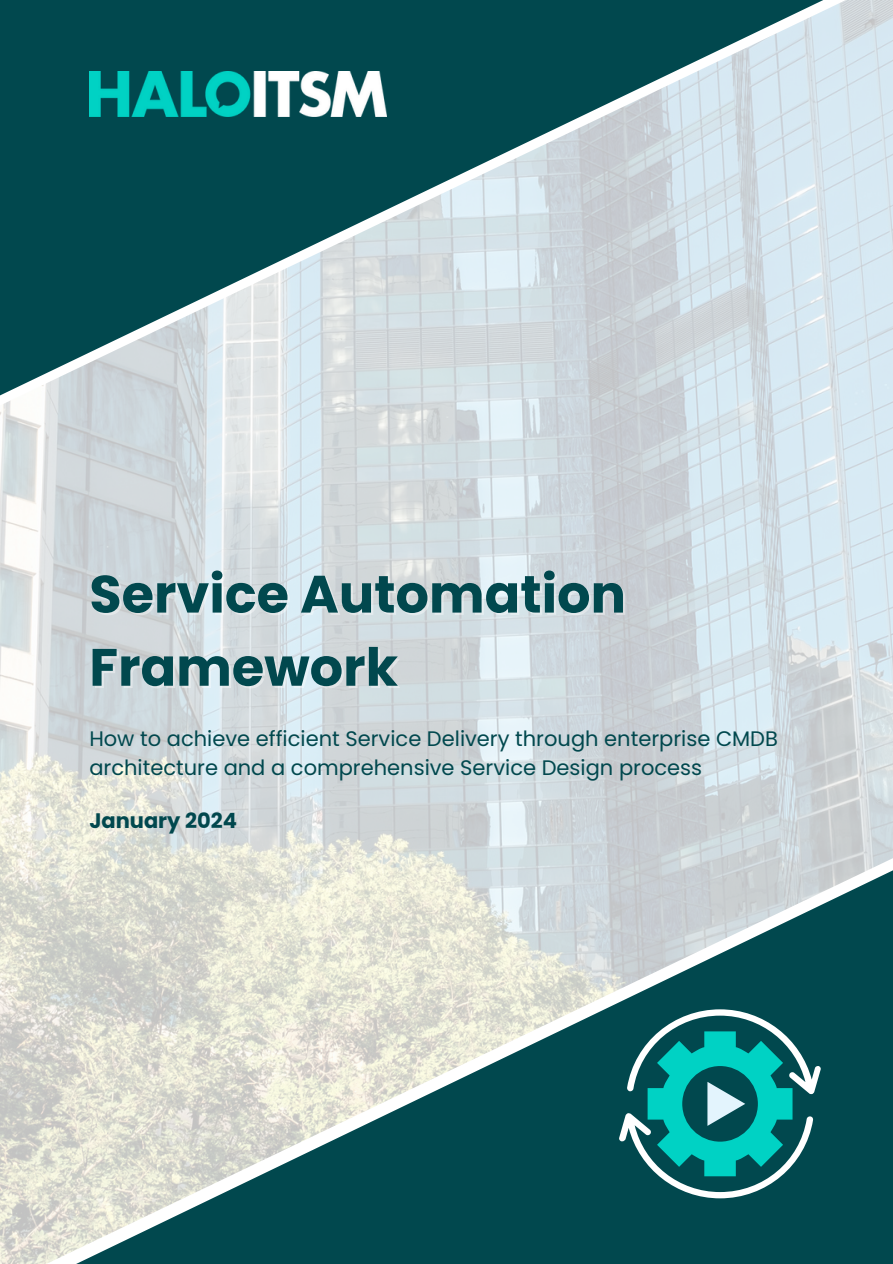
<style>
.page{position:relative;width:893px;height:1264px;background:#fff}
.page>*{position:absolute;margin:0;border:0;box-sizing:border-box;transform-origin:0 0}
.t1{font:700 52.5px/73.2px "Poppins";color:#01484e}
.t2{font:21px/29.2px "Poppins";color:#01484e}
.t3{font:700 21px "Poppins";color:#01484e}
</style>
<div class="page">
<img style="left:0;top:0;width:892px;height:1263px">
<img style="left:89px;top:72px;width:297px;height:45px">
<svg style="left:618px;top:1009px;width:203px;height:189px;background:#1f8282"></svg>
<p class="t1" style="left:89px;top:557px;width:538px">Service Automation<br>Framework</p>
<p class="t2" style="left:89px;top:724px;width:690px">How to achieve efficient Service Delivery through enterprise CMDB architecture and a comprehensive Service Design process</p>
<p class="t3" style="left:89px;top:805px;width:149px">January 2024</p>
</div>
